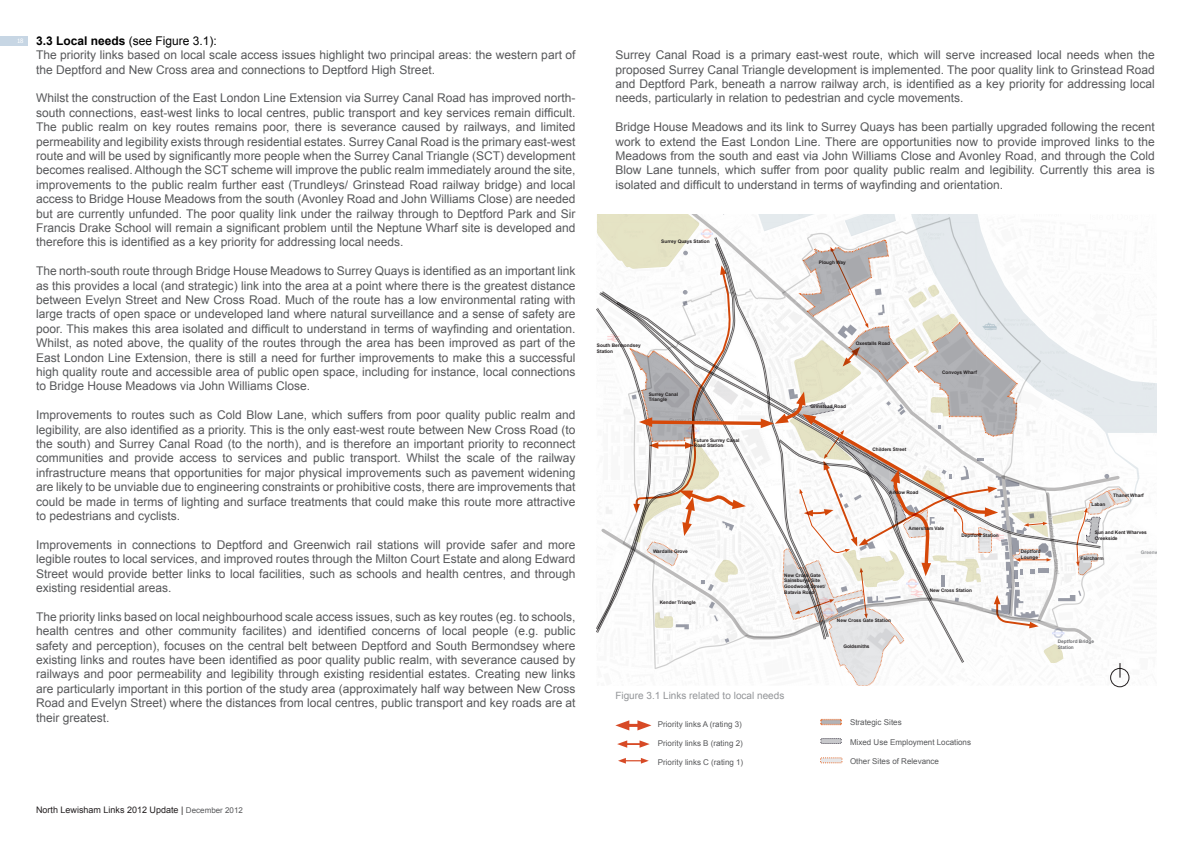
<style>
.page{position:relative;width:1191px;height:842px;background:#fff}
.page>*{position:absolute;margin:0;border:0;box-sizing:border-box;transform-origin:0 0}
.t1{font:16.3px "Myriad Pro";color:#231f20}
.t2{font:12px/14.4px "Arial";color:#57585a;text-align:justify}
.t3{font:12px "Arial";color:#000}
.t4{font:10px "Arial";color:#939598}
.t5{font:9px "Arial";color:#231f20}
.t6{font:8px "Arial";color:#57585a}
.t7{font:6px "Tahoma";color:#fff}
.t8{font:700 4.8px/5.7px "Arial";color:#231f20}
.t9{font:700 4.8px/5.7px "Arial";color:#6c6d70}
.s1{font-weight:700}
.s2{font-size:8px;color:#57585a}
</style>
<div class="page">
<div style="left:0;top:36px;width:28px;height:10px;background:#c7d6e4"></div>
<svg style="left:820px;top:738px;width:22px;height:6px"></svg>
<svg style="left:820px;top:718px;width:22px;height:8px"></svg>
<svg style="left:820px;top:757px;width:22px;height:6px"></svg>
<svg style="left:596px;top:214px;width:560px;height:474px"></svg>
<hr style="left:624px;top:724px;width:19px;height:3px;background:#d74a26">
<svg style="left:615px;top:720px;width:14px;height:10px"></svg>
<svg style="left:637px;top:720px;width:14px;height:10px"></svg>
<svg style="left:617px;top:740px;width:32px;height:8px"></svg>
<svg style="left:618px;top:758px;width:31px;height:6px"></svg>
<p class="t7" style="left:17px;top:37px;width:8px">18</p>
<p class="t3" style="left:36px;top:33px;width:182px"><span class="s1">3.3 Local needs</span> (see Figure 3.1):</p>
<p class="t2" style="left:36px;top:48px;width:541px">The priority links based on local scale access issues highlight two principal areas: the western part of the Deptford and New Cross area and connections to Deptford High Street.</p>
<p class="t2" style="left:36px;top:91px;width:541px">Whilst the construction of the East London Line Extension via Surrey Canal Road has improved north&shy;south connections, east-west links to local centres, public transport and key services remain difficult.<br>The public realm on key routes remains poor, there is severance caused by railways, and limited permeability and legibility exists through residential estates. Surrey Canal Road is the primary east-west route and will be used by significantly more people when the Surrey Canal Triangle (SCT) development becomes realised. Although the SCT scheme will improve the public realm immediately around the site, improvements to the public realm further east (Trundleys/ Grinstead Road railway bridge) and local access to Bridge House Meadows from the south (Avonley Road and John Williams Close) are needed but are currently unfunded. The poor quality link under the railway through to Deptford Park and Sir Francis Drake School will remain a significant problem until the Neptune Wharf site is developed and therefore this is identified as a key priority for addressing local needs.</p>
<p class="t2" style="left:36px;top:264px;width:541px">The north-south route through Bridge House Meadows to Surrey Quays is identified as an important link as this provides a local (and strategic) link into the area at a point where there is the greatest distance between Evelyn Street and New Cross Road. Much of the route has a low environmental rating with large tracts of open space or undeveloped land where natural surveillance and a sense of safety are poor. This makes this area isolated and difficult to understand in terms of wayfinding and orientation.<br>Whilst, as noted above, the quality of the routes through the area has been improved as part of the East London Line Extension, there is still a need for further improvements to make this a successful high quality route and accessible area of public open space, including for instance, local connections to Bridge House Meadows via John Williams Close.</p>
<p class="t2" style="left:36px;top:408px;width:541px">Improvements to routes such as Cold Blow Lane, which suffers from poor quality public realm and legibility, are also identified as a priority. This is the only east-west route between New Cross Road (to the south) and Surrey Canal Road (to the north), and is therefore an important priority to reconnect communities and provide access to services and public transport. Whilst the scale of the railway infrastructure means that opportunities for major physical improvements such as pavement widening are likely to be unviable due to engineering constraints or prohibitive costs, there are improvements that could be made in terms of lighting and surface treatments that could make this route more attractive to pedestrians and cyclists.</p>
<p class="t2" style="left:36px;top:537px;width:541px">Improvements in connections to Deptford and Greenwich rail stations will provide safer and more legible routes to local services, and improved routes through the Milton Court Estate and along Edward Street would provide better links to local facilities, such as schools and health centres, and through existing residential areas.</p>
<p class="t2" style="left:36px;top:609px;width:541px">The priority links based on local neighbourhood scale access issues, such as key routes (eg. to schools, health centres and other community facilites) and identified concerns of local people (e.g. public safety and perception), focuses on the central belt between Deptford and South Bermondsey where existing links and routes have been identified as poor quality public realm, with severance caused by railways and poor permeability and legibility through existing residential estates. Creating new links are particularly important in this portion of the study area (approximately half way between New Cross Road and Evelyn Street) where the distances from local centres, public transport and key roads are at their greatest.</p>
<p class="t5" style="left:36px;top:803px;width:208px">North Lewisham Links 2012 Update | <span class="s2">December 2012</span></p>
<p class="t2" style="left:615px;top:48px;width:541px">Surrey Canal Road is a primary east-west route, which will serve increased local needs when the proposed Surrey Canal Triangle development is implemented. The poor quality link to Grinstead Road and Deptford Park, beneath a narrow railway arch, is identified as a key priority for addressing local needs, particularly in relation to pedestrian and cycle movements.</p>
<p class="t2" style="left:615px;top:120px;width:541px">Bridge House Meadows and its link to Surrey Quays has been partially upgraded following the recent work to extend the East London Line. There are opportunities now to provide improved links to the Meadows from the south and east via John Williams Close and Avonley Road, and through the Cold Blow Lane tunnels, which suffer from poor quality public realm and legibility. Currently this area is isolated and difficult to understand in terms of wayfinding and orientation.</p>
<p class="t1" style="left:597px;top:158px;width:167px">FIGURE 3.1 LOCAL LINKS</p>
<p class="t8" style="left:661px;top:239px;width:50px">Surrey Quays Station</p>
<p class="t8" style="left:819px;top:260px;width:29px">Plough Way</p>
<p class="t8" style="left:597px;top:342px;width:45px">South Bermondsey<br>Station</p>
<p class="t8" style="left:648px;top:391px;width:31px">Surrey Canal<br>Triangle</p>
<p class="t8" style="left:694px;top:437px;width:47px">Future Surrey Canal<br>Road Station</p>
<p class="t8" style="left:653px;top:549px;width:36px">Wardalls Grove</p>
<p class="t8" style="left:660px;top:600px;width:38px">Kender Triangle</p>
<p class="t8" style="left:855px;top:341px;width:36px">Oxestalls Road</p>
<p class="t8" style="left:810px;top:404px;width:37px">Grinstead Road</p>
<p class="t8" style="left:942px;top:369px;width:36px">Convoys Wharf</p>
<p class="t8" style="left:784px;top:572px;width:43px">New Cross Gate<br>Sainsburys Site<br>Goodwood Street/<br>Batavia Road</p>
<p class="t8" style="left:872px;top:447px;width:35px">Childers Street</p>
<p class="t8" style="left:889px;top:489px;width:31px">Arklow Road</p>
<p class="t8" style="left:908px;top:526px;width:37px">Amersham Vale</p>
<p class="t8" style="left:961px;top:532px;width:39px">Deptford Station</p>
<p class="t8" style="left:930px;top:587px;width:44px">New Cross Station</p>
<p class="t8" style="left:837px;top:618px;width:56px">New Cross Gate Station</p>
<p class="t8" style="left:843px;top:644px;width:28px">Goldsmiths</p>
<p class="t4" style="left:615px;top:689px;width:170px">Figure 3.1 Links related to local needs</p>
<p class="t6" style="left:658px;top:718px;width:86px">Priority links A (rating 3)</p>
<p class="t6" style="left:658px;top:738px;width:86px">Priority links B (rating 2)</p>
<p class="t6" style="left:658px;top:757px;width:87px">Priority links C (rating 1)</p>
<p class="t6" style="left:850px;top:717px;width:53px">Strategic Sites</p>
<p class="t6" style="left:850px;top:736px;width:122px">Mixed Use Employment Locations</p>
<p class="t6" style="left:850px;top:756px;width:90px">Other Sites of Relevance</p>
<p class="t8" style="left:1020px;top:549px;width:21px">Deptford<br>Lounge</p>
<p class="t8" style="left:1091px;top:502px;width:16px">Laban</p>
<p class="t8" style="left:1113px;top:492px;width:32px">Thanet Wharf</p>
<p class="t8" style="left:1094px;top:529px;width:53px">Sun and Kent Wharves<br>Creekside</p>
<p class="t8" style="left:1080px;top:556px;width:25px">Faircharm</p>
<p class="t9" style="left:1057px;top:639px;width:38px">Deptford Bridge<br>Station</p>
</div>
